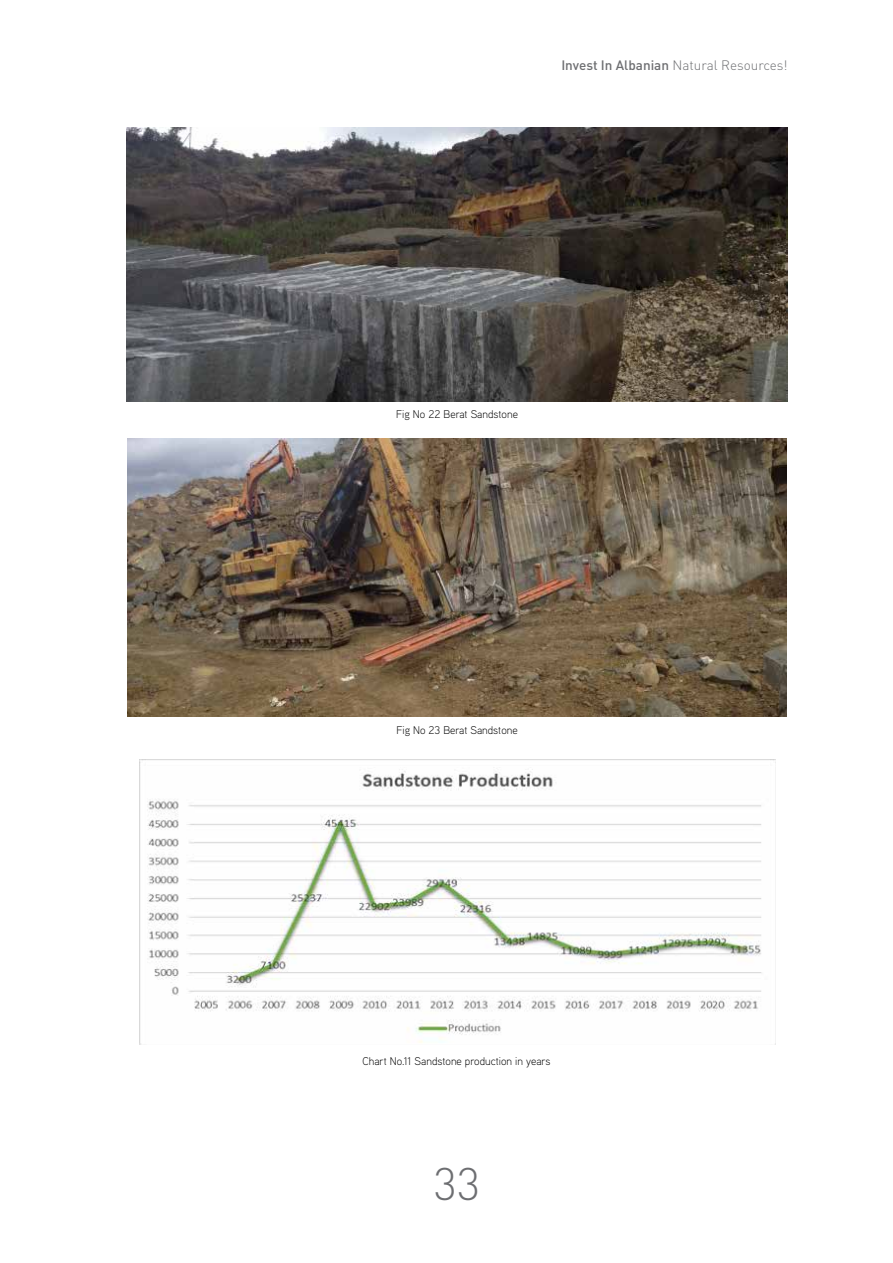
<style>
.page{position:relative;width:893px;height:1263px;background:#fff}
.page>*{position:absolute;margin:0;border:0;box-sizing:border-box;transform-origin:0 0}
.t1{font:300 45px "DIN Pro";color:#6d6e71}
.t2{font:300 13.5px "DIN Pro";color:#6d6e71}
.t3{font:300 11.1px "Aaux Pro";color:#000}
.s1{font-weight:500}
</style>
<div class="page">
<img style="left:127px;top:128px;width:661px;height:273px">
<img style="left:128px;top:439px;width:659px;height:277px">
<img style="left:139px;top:760px;width:635px;height:285px">
<p class="t2" style="left:561px;top:56px;width:228px"><span class="s1">Invest In Albanian</span> Natural Resources!</p>
<p class="t3" style="left:396px;top:407px;width:123px">Fig No 22 Berat Sandstone</p>
<p class="t3" style="left:396px;top:723px;width:123px">Fig No 23 Berat Sandstone</p>
<p class="t3" style="left:362px;top:1054px;width:189px">Chart No.11 Sandstone production in years</p>
<h1 class="t1" style="left:434px;top:1153px;width:48px">33</h1>
</div>
